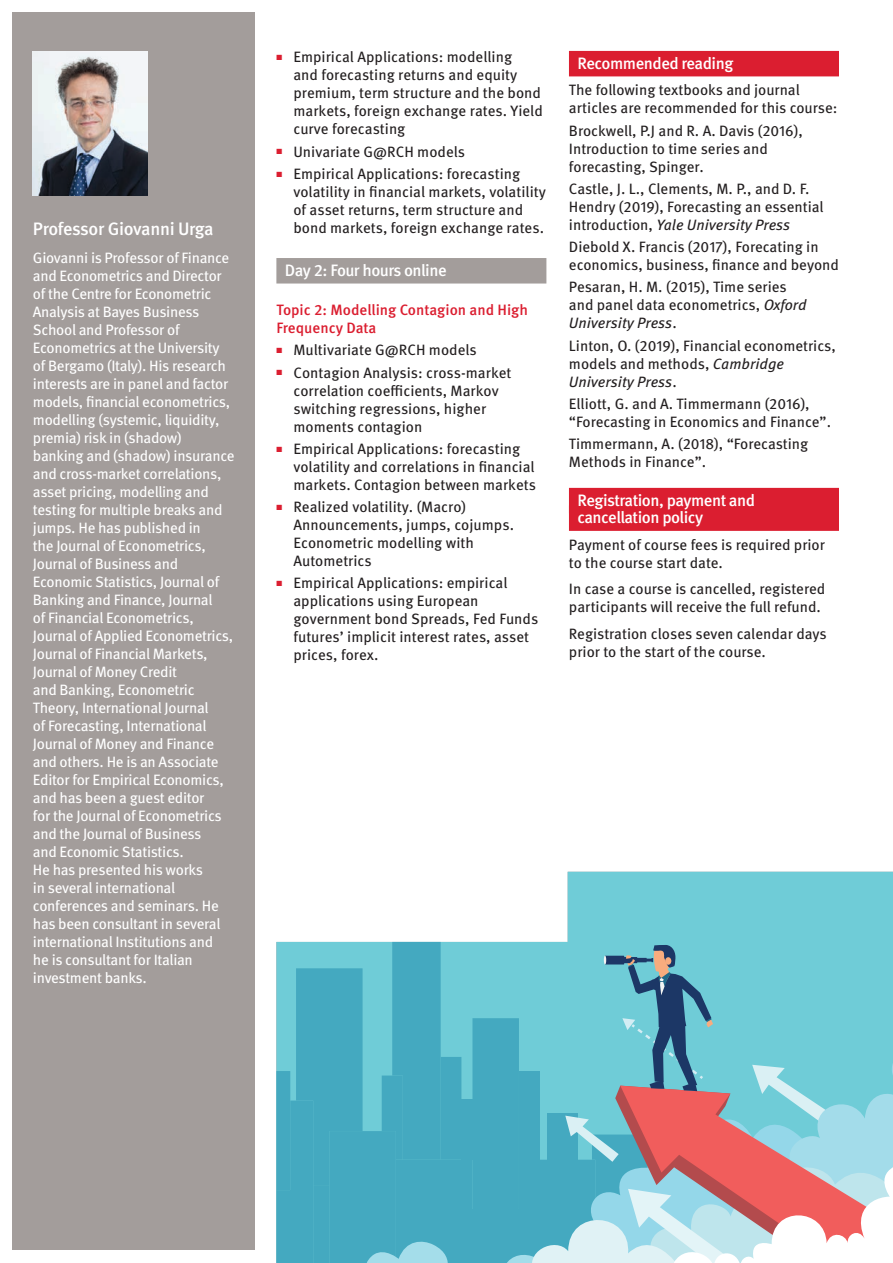
<style>
.page{position:relative;width:893px;height:1263px;background:#fff}
.page>*{position:absolute;margin:0;border:0;box-sizing:border-box;transform-origin:0 0}
._0__Body__MetaOT_Boo{font:500 18px "Meta Pro";letter-spacing:-.02em;color:#fff}
._8__Highlighted_text{font:500 16.5px "Meta Pro";letter-spacing:-.03em;color:#fff}
._9__Highlighted_text{font:500 16.5px "Meta Pro";letter-spacing:-.03em;color:#fff}
._0__Body__MetaOT_Boo-2{font:15px/18px "Meta Pro";color:#231f20}
._0__Body__MetaOT_Boo-3{font:15px/18px "Meta Pro";letter-spacing:-.02em;color:#fff}
._0__Body__MetaOT_Boo-4{font:500 15px/18px "Meta Pro";color:#db1e30}
.s1{color:#db1e30}
.s2{font-style:italic}
</style>
<div class="page">
<div style="left:13px;top:13px;width:242px;height:1237px;background:#a39d9b"></div>
<div style="left:276px;top:258px;width:270px;height:25px;background:#a39d9b"></div>
<div style="left:569px;top:51px;width:270px;height:25px;background:#db1e30"></div>
<div style="left:569px;top:488px;width:270px;height:25px;background:#db1e30"></div>
<div style="left:569px;top:505px;width:270px;height:26px;background:#db1e30"></div>
<svg style="left:277px;top:872px;width:616px;height:70px;fill:#6fccd7"></svg>
<svg style="left:276px;top:942px;width:617px;height:321px;background:#75b6c5"></svg>
<img style="left:33px;top:51px;width:114px;height:144px">
<p class="_0__Body__MetaOT_Boo" style="left:33px;top:214px;width:182px">Professor Giovanni Urga</p>
<p class="_0__Body__MetaOT_Boo-3" style="left:33px;top:248px;width:203px">Giovanni is Professor of Finance and Econometrics and Director of the Centre for Econometric<br>Analysis at Bayes Business<br>School and Professor of<br>Econometrics at the University of Bergamo (Italy). His research interests are in panel and factor models, financial econometrics, modelling (systemic, liquidity, premia) risk in (shadow) banking and (shadow) insurance and cross-market correlations, asset pricing, modelling and testing for multiple breaks and jumps. He has published in<br>the Journal of Econometrics,<br>Journal of Business and<br>Economic Statistics, Journal of<br>Banking and Finance, Journal<br>of Financial Econometrics,<br>Journal of Applied Econometrics,<br>Journal of Financial Markets,<br>Journal of Money Credit<br>and Banking, Econometric<br>Theory, International Journal<br>of Forecasting, International<br>Journal of Money and Finance and others. He is an Associate<br>Editor for Empirical Economics, and has been a guest editor<br>for the Journal of Econometrics and the Journal of Business<br>and Economic Statistics.<br>He has presented his works<br>in several international conferences and seminars. He has been consultant in several international Institutions and<br>he is consultant for Italian investment banks.</p>
<p class="_0__Body__MetaOT_Boo-2" style="left:293px;top:47px;width:251px;text-indent:-17px"><span class="s1">■</span> Empirical Applications: modelling<br>and forecasting returns and equity premium, term structure and the bond markets, foreign exchange rates. Yield curve forecasting</p>
<p class="_0__Body__MetaOT_Boo-2" style="left:276px;top:141px;width:190px"><span class="s1">■</span> Univariate G@RCH models</p>
<p class="_0__Body__MetaOT_Boo-2" style="left:293px;top:164px;width:254px;text-indent:-17px"><span class="s1">■</span> Empirical Applications: forecasting volatility in financial markets, volatility of asset returns, term structure and bond markets, foreign exchange rates.</p>
<p class="_9__Highlighted_text" style="left:285px;top:257px;width:163px">Day 2: Four hours online</p>
<p class="_0__Body__MetaOT_Boo-4" style="left:276px;top:300px;width:253px">Topic 2: Modelling Contagion and High<br>Frequency Data</p>
<p class="_0__Body__MetaOT_Boo-2" style="left:276px;top:340px;width:202px"><span class="s1">■</span> Multivariate G@RCH models</p>
<p class="_0__Body__MetaOT_Boo-2" style="left:293px;top:362px;width:220px;text-indent:-17px"><span class="s1">■</span> Contagion Analysis: cross-market correlation coefficients, Markov switching regressions, higher moments contagion</p>
<p class="_0__Body__MetaOT_Boo-2" style="left:293px;top:439px;width:244px;text-indent:-17px"><span class="s1">■</span> Empirical Applications: forecasting volatility and correlations in financial markets. Contagion between markets</p>
<p class="_0__Body__MetaOT_Boo-2" style="left:293px;top:497px;width:222px;text-indent:-17px"><span class="s1">■</span> Realized volatility. (Macro)<br>Announcements, jumps, cojumps.<br>Econometric modelling with<br>Autometrics</p>
<p class="_0__Body__MetaOT_Boo-2" style="left:293px;top:573px;width:246px;text-indent:-17px"><span class="s1">■</span> Empirical Applications: empirical applications using European government bond Spreads, Fed Funds futures’ implicit interest rates, asset prices, forex.</p>
<p class="_8__Highlighted_text" style="left:577px;top:50px;width:157px">Recommended reading</p>
<p class="_0__Body__MetaOT_Boo-2" style="left:569px;top:80px;width:270px">The following textbooks and journal articles are recommended for this course:</p>
<p class="_0__Body__MetaOT_Boo-2" style="left:569px;top:120px;width:235px">Brockwell, P.J and R. A. Davis (2016),<br>Introduction to time series and forecasting, Spinger.</p>
<p class="_0__Body__MetaOT_Boo-2" style="left:569px;top:179px;width:256px">Castle, J. L., Clements, M. P., and D. F.<br>Hendry (2019), Forecasting an essential introduction, <span class="s2">Yale University Press</span></p>
<p class="_0__Body__MetaOT_Boo-2" style="left:569px;top:237px;width:272px">Diebold X. Francis (2017), Forecating in economics, business, finance and beyond</p>
<p class="_0__Body__MetaOT_Boo-2" style="left:569px;top:277px;width:239px">Pesaran, H. M. (2015), Time series and panel data econometrics, <span class="s2">Oxford<br>University Press</span>.</p>
<p class="_0__Body__MetaOT_Boo-2" style="left:569px;top:335px;width:268px">Linton, O. (2019), Financial econometrics, models and methods, <span class="s2">Cambridge<br>University Press</span>.</p>
<p class="_0__Body__MetaOT_Boo-2" style="left:569px;top:394px;width:264px">Elliott, G. and A. Timmermann (2016), “Forecasting in Economics and Finance”.</p>
<p class="_0__Body__MetaOT_Boo-2" style="left:569px;top:434px;width:241px">Timmermann, A. (2018), “Forecasting<br>Methods in Finance”.</p>
<p class="_8__Highlighted_text" style="left:577px;top:487px;width:179px">Registration, payment and</p>
<p class="_8__Highlighted_text" style="left:577px;top:505px;width:127px">cancellation policy</p>
<p class="_0__Body__MetaOT_Boo-2" style="left:569px;top:534px;width:258px">Payment of course fees is required prior to the course start date.</p>
<p class="_0__Body__MetaOT_Boo-2" style="left:569px;top:579px;width:258px">In case a course is cancelled, registered participants will receive the full refund.</p>
<p class="_0__Body__MetaOT_Boo-2" style="left:569px;top:623px;width:259px">Registration closes seven calendar days prior to the start of the course.</p>
</div>
